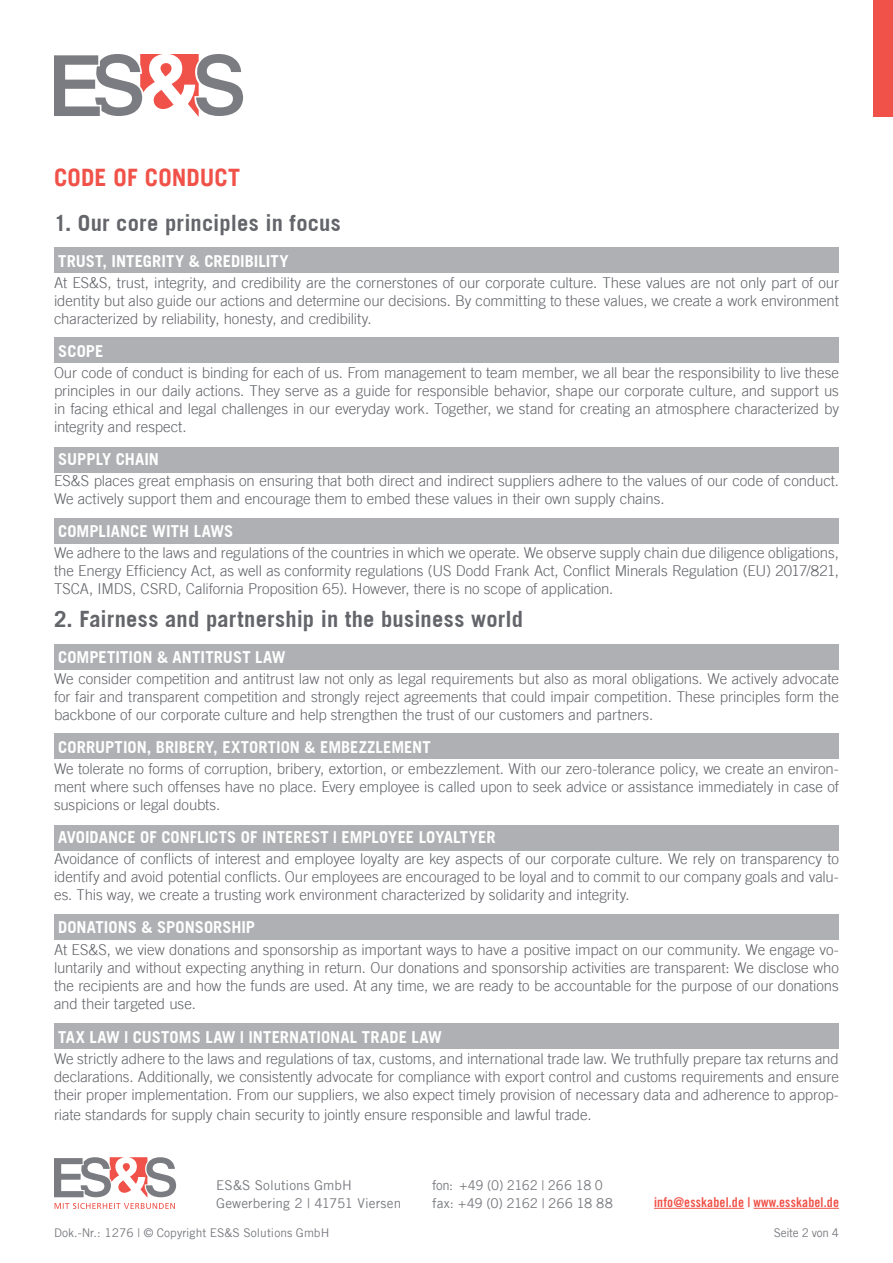
<style>
.page{position:relative;width:893px;height:1263px;background:#fff}
.page>*{position:absolute;margin:0;border:0;box-sizing:border-box;transform-origin:0 0}
.t1{font:700 24px "Trade Gothic LT";letter-spacing:.005em;color:#f05148}
.t2{font:700 22.5px "Trade Gothic";letter-spacing:.01em;color:#63656a}
.t3{font:700 16.5px "Trade Gothic";letter-spacing:.005em;color:#fff}
.t4{font:300 15px/18px "Trade Gothic";letter-spacing:-.005em;color:#63656a;text-align:justify}
.t5{font:13.5px "Trade Gothic LT";color:#7a7c81}
.t6{font:13.5px "Trade Gothic Bold Cond Twenty";letter-spacing:.01em;color:#f05148}
.t7{font:13.5px "Trade Gothic LT";letter-spacing:-.03em;color:#7a7c81}
.t8{font:12px "Trade Gothic LT";color:#7a7c81}
.t9{font:12px "Trade Gothic LT";letter-spacing:-.025em;color:#7a7c81}
</style>
<div class="page">
<div style="left:54px;top:247px;width:785px;height:26px;background:#afb0b3"></div>
<div style="left:54px;top:337px;width:785px;height:26px;background:#afb0b3"></div>
<div style="left:54px;top:447px;width:785px;height:25px;background:#afb0b3"></div>
<div style="left:54px;top:518px;width:785px;height:25px;background:#afb0b3"></div>
<div style="left:54px;top:644px;width:785px;height:25px;background:#afb0b3"></div>
<div style="left:54px;top:734px;width:785px;height:25px;background:#afb0b3"></div>
<div style="left:54px;top:825px;width:785px;height:26px;background:#afb0b3"></div>
<div style="left:54px;top:914px;width:785px;height:26px;background:#afb0b3"></div>
<div style="left:54px;top:1023px;width:785px;height:26px;background:#afb0b3"></div>
<hr style="left:654px;top:1208px;width:90px;height:1px;background:#f05148">
<hr style="left:754px;top:1208px;width:85px;height:1px;background:#f05148">
<svg style="left:54px;top:1157px;width:122px;height:52px"></svg>
<svg style="left:54px;top:54px;width:189px;height:63px"></svg>
<div style="left:874px;top:0;width:19px;height:117px;background:#f05148"></div>
<p class="t1" style="left:54px;top:163px;width:188px">CODE OF CONDUCT</p>
<p class="t2" style="left:54px;top:210px;width:288px">1. Our core principles in focus</p>
<p class="t3" style="left:58px;top:251px;width:232px">TRUST, INTEGRITY &amp; CREDIBILITY</p>
<p class="t4" style="left:54px;top:275px;width:786px">At ES&amp;S, trust, integrity, and credibility are the cornerstones of our corporate culture. These values are not only part of our identity but also guide our actions and determine our decisions. By committing to these values, we create a work environment characterized by reliability, honesty, and credibility.</p>
<p class="t3" style="left:58px;top:341px;width:47px">SCOPE</p>
<p class="t4" style="left:54px;top:365px;width:786px">Our code of conduct is binding for each of us. From management to team member, we all bear the responsibility to live these principles in our daily actions. They serve as a guide for responsible behavior, shape our corporate culture, and support us in facing ethical and legal challenges in our everyday work. Together, we stand for creating an atmosphere characterized by integrity and respect.</p>
<p class="t3" style="left:58px;top:449px;width:102px">SUPPLY CHAIN</p>
<p class="t4" style="left:54px;top:473px;width:787px">ES&amp;S places great emphasis on ensuring that both direct and indirect suppliers adhere to the values of our code of conduct.<br>We actively support them and encourage them to embed these values in their own supply chains.</p>
<p class="t3" style="left:58px;top:521px;width:177px">COMPLIANCE WITH LAWS</p>
<p class="t4" style="left:54px;top:545px;width:787px">We adhere to the laws and regulations of the countries in which we operate. We observe supply chain due diligence obligations, the Energy Efficiency Act, as well as conformity regulations (US Dodd Frank Act, Conflict Minerals Regulation (EU) 2017/821, TSCA, IMDS, CSRD, California Proposition 65). However, there is no scope of application.</p>
<p class="t2" style="left:54px;top:606px;width:471px">2. Fairness and partnership in the business world</p>
<p class="t3" style="left:58px;top:647px;width:229px">COMPETITION &amp; ANTITRUST LAW</p>
<p class="t4" style="left:54px;top:671px;width:786px">We consider competition and antitrust law not only as legal requirements but also as moral obligations. We actively advocate for fair and transparent competition and strongly reject agreements that could impair competition. These principles form the backbone of our corporate culture and help strengthen the trust of our customers and partners.</p>
<p class="t3" style="left:58px;top:737px;width:374px">CORRUPTION, BRIBERY, EXTORTION &amp; EMBEZZLEMENT</p>
<p class="t4" style="left:54px;top:761px;width:787px">We tolerate no forms of corruption, bribery, extortion, or embezzlement. With our zero-tolerance policy, we create an environ&shy;ment where such offenses have no place. Every employee is called upon to seek advice or assistance immediately in case of suspicions or legal doubts.</p>
<p class="t3" style="left:58px;top:827px;width:439px">AVOIDANCE OF CONFLICTS OF INTEREST | EMPLOYEE LOYALTYER</p>
<p class="t4" style="left:54px;top:851px;width:786px">Avoidance of conflicts of interest and employee loyalty are key aspects of our corporate culture. We rely on transparency to identify and avoid potential conflicts. Our employees are encouraged to be loyal and to commit to our company goals and valu&shy;es. This way, we create a trusting work environment characterized by solidarity and integrity.</p>
<p class="t3" style="left:58px;top:917px;width:198px">DONATIONS &amp; SPONSORSHIP</p>
<p class="t4" style="left:54px;top:941px;width:786px">At ES&amp;S, we view donations and sponsorship as important ways to have a positive impact on our community. We engage vo&shy;luntarily and without expecting anything in return. Our donations and sponsorship activities are transparent: We disclose who the recipients are and how the funds are used. At any time, we are ready to be accountable for the purpose of our donations and their targeted use.</p>
<p class="t3" style="left:58px;top:1027px;width:385px">TAX LAW | CUSTOMS LAW | INTERNATIONAL TRADE LAW</p>
<p class="t4" style="left:54px;top:1051px;width:786px">We strictly adhere to the laws and regulations of tax, customs, and international trade law. We truthfully prepare tax returns and declarations. Additionally, we consistently advocate for compliance with export control and customs requirements and ensure their proper implementation. From our suppliers, we also expect timely provision of necessary data and adherence to approp-</p>
<p class="t4" style="left:54px;top:1106px;width:539px">riate standards for supply chain security to jointly ensure responsible and lawful trade.</p>
<p class="t7" style="left:432px;top:1177px;width:172px">fon: +49 (0) 2162 | 266 18 0</p>
<p class="t5" style="left:432px;top:1195px;width:182px">fax: +49 (0) 2162 | 266 18 88</p>
<p class="t5" style="left:216px;top:1177px;width:137px">ES&amp;S Solutions GmbH</p>
<p class="t5" style="left:216px;top:1195px;width:186px">Gewerbering 2 | 41751 Viersen</p>
<p class="t6" style="left:654px;top:1194px;width:186px">info@esskabel.de | www.esskabel.de</p>
<p class="t8" style="left:54px;top:1225px;width:277px">Dok.-Nr.: 1276 | © Copyright ES&amp;S Solutions GmbH</p>
<p class="t9" style="left:774px;top:1225px;width:67px">Seite 2 von 4</p>
</div>
